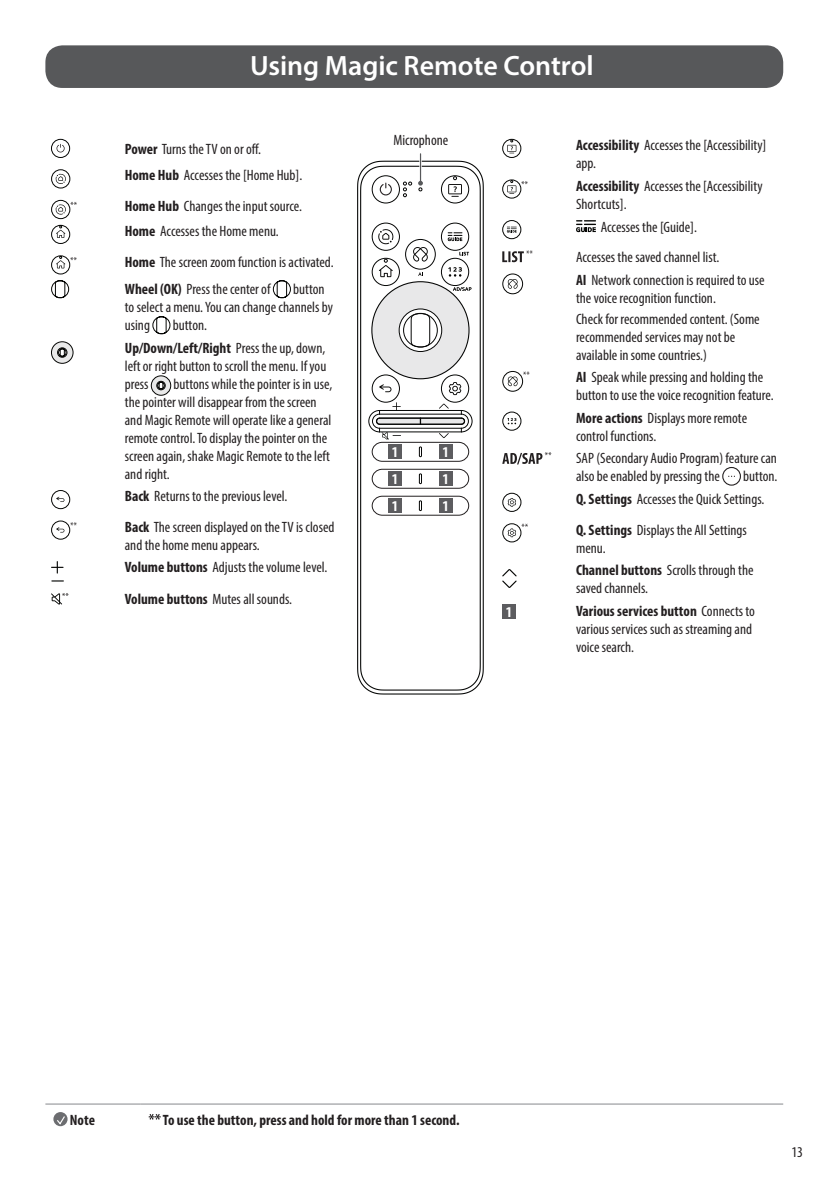
<style>
.page{position:relative;width:840px;height:1191px;background:#fff}
.page>*{position:absolute;margin:0;border:0;box-sizing:border-box;transform-origin:0 0}
.t1{font:600 28px "Myriad Pro";color:#fff}
.t2{font:condensed 15px/18px "Myriad Pro";color:#231f20}
.t3{font:700 condensed 15px "Myriad Pro";color:#231f20}
.t4{font:700 condensed 15px/26.6px "Myriad Pro";color:#fff}
.s1{font-weight:700}
</style>
<div class="page">
<div style="left:45px;top:45px;width:737px;height:43px;background:#57585a;border-radius:17px"></div>
<div style="left:51px;top:139px;width:19px;height:19px;border:1px solid #050604;border-radius:50%"></div>
<svg style="left:56px;top:144px;width:9px;height:8px"></svg>
<div style="left:51px;top:169px;width:19px;height:19px;border:1px solid #050604;border-radius:50%"></div>
<svg style="left:55px;top:173px;width:11px;height:11px"></svg>
<div style="left:51px;top:200px;width:19px;height:19px;border:1px solid #050604;border-radius:50%"></div>
<svg style="left:55px;top:202px;width:22px;height:12px"></svg>
<svg style="left:51px;top:224px;width:20px;height:20px"></svg>
<svg style="left:51px;top:255px;width:26px;height:44px"></svg>
<svg style="left:272px;top:280px;width:19px;height:19px"></svg>
<svg style="left:152px;top:316px;width:19px;height:19px"></svg>
<svg style="left:51px;top:342px;width:22px;height:21px"></svg>
<div style="left:51px;top:341px;width:22px;height:23px;border:1px solid #050604;border-radius:50%"></div>
<div style="left:57px;top:347px;width:10px;height:10px;border:1px solid #050604;border-radius:50%"></div>
<svg style="left:58px;top:348px;width:8px;height:9px"></svg>
<svg style="left:151px;top:376px;width:20px;height:19px"></svg>
<div style="left:151px;top:375px;width:20px;height:21px;border:1px solid #050604;border-radius:50%"></div>
<div style="left:156px;top:381px;width:9px;height:9px;border:1px solid #050604;border-radius:50%"></div>
<svg style="left:157px;top:382px;width:8px;height:7px"></svg>
<div style="left:51px;top:490px;width:19px;height:19px;border:1px solid #050604;border-radius:50%"></div>
<svg style="left:56px;top:497px;width:8px;height:5px"></svg>
<div style="left:51px;top:520px;width:19px;height:19px;border:1px solid #050604;border-radius:50%"></div>
<svg style="left:56px;top:527px;width:8px;height:5px"></svg>
<svg style="left:70px;top:522px;width:7px;height:3px"></svg>
<svg style="left:51px;top:580px;width:13px;height:1px"></svg>
<svg style="left:51px;top:561px;width:12px;height:12px"></svg>
<svg style="left:51px;top:593px;width:18px;height:11px"></svg>
<svg style="left:357px;top:160px;width:127px;height:535px"></svg>
<div style="left:405px;top:239px;width:30px;height:30px;border:1px solid #050605;border-radius:50%"></div>
<svg style="left:412px;top:247px;width:16px;height:14px"></svg>
<div style="left:441px;top:375px;width:27px;height:27px;border:1px solid #050605;border-radius:50%"></div>
<svg style="left:448px;top:382px;width:13px;height:13px"></svg>
<div style="left:441px;top:258px;width:27px;height:28px;border:1px solid #050605;border-radius:50%"></div>
<svg style="left:448px;top:267px;width:13px;height:10px"></svg>
<div style="left:371px;top:258px;width:28px;height:28px;border:1px solid #050605;border-radius:50%"></div>
<svg style="left:378px;top:259px;width:14px;height:18px"></svg>
<svg style="left:379px;top:384px;width:12px;height:8px"></svg>
<div style="left:371px;top:175px;width:28px;height:28px;border:1px solid #050605;border-radius:50%"></div>
<svg style="left:379px;top:183px;width:12px;height:12px"></svg>
<div style="left:371px;top:223px;width:28px;height:28px;border:1px solid #050605;border-radius:50%"></div>
<svg style="left:377px;top:229px;width:16px;height:15px"></svg>
<div style="left:441px;top:223px;width:27px;height:28px;border:1px solid #050605;border-radius:50%"></div>
<svg style="left:447px;top:232px;width:15px;height:9px"></svg>
<svg style="left:459px;top:252px;width:10px;height:3px"></svg>
<svg style="left:418px;top:272px;width:5px;height:4px"></svg>
<svg style="left:452px;top:287px;width:19px;height:4px"></svg>
<div style="left:441px;top:175px;width:27px;height:28px;border:1px solid #050605;border-radius:50%"></div>
<svg style="left:448px;top:176px;width:13px;height:21px"></svg>
<svg style="left:368px;top:402px;width:104px;height:60px"></svg>
<div style="left:388px;top:445px;width:13px;height:14px;background:#5c5c5f"></div>
<div style="left:439px;top:445px;width:13px;height:14px;background:#5c5c5f"></div>
<div style="left:439px;top:471px;width:13px;height:15px;background:#5c5c5f"></div>
<div style="left:388px;top:498px;width:13px;height:14px;background:#5c5c5f"></div>
<div style="left:388px;top:471px;width:13px;height:15px;background:#5c5c5f"></div>
<div style="left:439px;top:498px;width:13px;height:14px;background:#5c5c5f"></div>
<hr style="left:419px;top:154px;width:2px;height:29px;background:#57585a">
<svg style="left:403px;top:180px;width:20px;height:17px"></svg>
<div style="left:502px;top:139px;width:19px;height:19px;border:1px solid #050604;border-radius:50%"></div>
<svg style="left:507px;top:139px;width:9px;height:15px"></svg>
<div style="left:502px;top:179px;width:19px;height:19px;border:1px solid #050604;border-radius:50%"></div>
<svg style="left:507px;top:180px;width:20px;height:14px"></svg>
<div style="left:502px;top:220px;width:19px;height:19px;border:1px solid #050604;border-radius:50%"></div>
<svg style="left:506px;top:227px;width:10px;height:5px"></svg>
<svg style="left:576px;top:220px;width:19px;height:12px"></svg>
<svg style="left:502px;top:250px;width:30px;height:12px"></svg>
<div style="left:502px;top:273px;width:21px;height:21px;border:1px solid #050604;border-radius:50%"></div>
<svg style="left:507px;top:279px;width:10px;height:10px"></svg>
<div style="left:502px;top:371px;width:21px;height:21px;border:1px solid #050604;border-radius:50%"></div>
<svg style="left:507px;top:376px;width:10px;height:10px"></svg>
<svg style="left:523px;top:371px;width:6px;height:4px"></svg>
<div style="left:502px;top:411px;width:19px;height:20px;border:1px solid #050604;border-radius:50%"></div>
<svg style="left:507px;top:418px;width:9px;height:6px"></svg>
<svg style="left:502px;top:452px;width:49px;height:12px"></svg>
<div style="left:721px;top:467px;width:19px;height:18px;border:1px solid #231f20;border-radius:50%"></div>
<div style="left:502px;top:493px;width:19px;height:19px;border:1px solid #050604;border-radius:50%"></div>
<svg style="left:507px;top:498px;width:9px;height:8px"></svg>
<div style="left:502px;top:523px;width:19px;height:19px;border:1px solid #050604;border-radius:50%"></div>
<svg style="left:507px;top:523px;width:20px;height:14px"></svg>
<svg style="left:502px;top:569px;width:14px;height:19px"></svg>
<div style="left:502px;top:604px;width:13px;height:14px;background:#5c5c5f"></div>
<hr style="left:45px;top:1103px;width:96px;height:1px;background:#87898c">
<hr style="left:141px;top:1103px;width:641px;height:1px;background:#87898c">
<div style="left:53px;top:1112px;width:14px;height:14px;background:#6c6d70;border-radius:50%"></div>
<svg style="left:56px;top:1116px;width:10px;height:9px"></svg>
<svg style="left:149px;top:1114px;width:11px;height:5px"></svg>
<p class="t1" style="left:250px;top:48px;width:345px">Using Magic Remote Control</p>
<p class="t2" style="left:125px;top:136px;width:179px;line-height:26.4px"><span class="s1">Power</span> Turns the TV on or off.<br><span class="s1">Home Hub</span> Accesses the [Home Hub].</p>
<p class="t2" style="left:125px;top:193px;width:179px;line-height:25px"><span class="s1">Home Hub</span> Changes the input source.<br><span class="s1">Home</span> Accesses the Home menu.</p>
<p class="t2" style="left:125px;top:248px;width:210px;line-height:27.4px"><span class="s1">Home</span> The screen zoom function is activated.<br><span class="s1">Wheel (OK)</span> Press the center of</p>
<p class="t2" style="left:125px;top:280px;width:209px;text-indent:168px">button to select a menu. You can change channels by using</p>
<p class="t2" style="left:125px;top:313px;width:202px;line-height:22.6px;text-indent:48px">button.<br><span class="s1">Up/Down/Left/Right</span> Press the up, down,</p>
<p class="t2" style="left:125px;top:356px;width:203px">left or right button to scroll the menu. If you press</p>
<p class="t2" style="left:125px;top:374px;width:209px;text-indent:49px">buttons while the pointer is in use, the pointer will disappear from the screen and Magic Remote will operate like a general remote control. To display the pointer on the screen again, shake Magic Remote to the left and right.</p>
<p class="t2" style="left:125px;top:481px;width:211px;line-height:30.6px"><span class="s1">Back</span> Returns to the previous level.<br><span class="s1">Back</span> The screen displayed on the TV is closed</p>
<p class="t2" style="left:125px;top:533px;width:204px;line-height:22.6px">and the home menu appears.<br><span class="s1">Volume buttons</span> Adjusts the volume level.</p>
<p class="t2" style="left:125px;top:590px;width:169px"><span class="s1">Volume buttons</span> Mutes all sounds.</p>
<p class="t2" style="left:393px;top:130px;width:56px">Microphone</p>
<p class="t2" style="left:575px;top:136px;width:192px"><span class="s1">Accessibility</span> Accesses the [Accessibility] app.</p>
<p class="t2" style="left:575px;top:177px;width:188px"><span class="s1">Accessibility</span> Accesses the [Accessibility<br>Shortcuts].</p>
<p class="t2" style="left:575px;top:212px;width:145px;line-height:29.8px;text-align:center">Accesses the [Guide].<br>Accesses the saved channel list.</p>
<p class="t2" style="left:575px;top:270px;width:190px"><span class="s1">AI</span> Network connection is required to use the voice recognition function.</p>
<p class="t2" style="left:575px;top:309px;width:185px">Check for recommended content. (Some recommended services may not be available in some countries.)</p>
<p class="t2" style="left:575px;top:368px;width:199px"><span class="s1">AI</span> Speak while pressing and holding the button to use the voice recognition feature.</p>
<p class="t2" style="left:575px;top:409px;width:172px"><span class="s1">More actions</span> Displays more remote control functions.</p>
<p class="t2" style="left:575px;top:449px;width:202px">SAP (Secondary Audio Program) feature can also be enabled by pressing the</p>
<p class="t4" style="left:391px;top:439px;width:8px">1</p>
<p class="t4" style="left:442px;top:439px;width:8px">1<br>1</p>
<p class="t4" style="left:391px;top:492px;width:8px">1</p>
<p class="t2" style="left:575px;top:465px;width:203px;line-height:22.6px;text-indent:167px">button.<br><span class="s1">Q. Settings</span> Accesses the Quick Settings.</p>
<p class="t2" style="left:575px;top:520px;width:172px"><span class="s1">Q. Settings</span> Displays the All Settings menu.</p>
<p class="t2" style="left:575px;top:561px;width:179px"><span class="s1">Channel buttons</span> Scrolls through the saved channels.</p>
<p class="t4" style="left:391px;top:465px;width:8px">1</p>
<p class="t4" style="left:442px;top:492px;width:8px">1</p>
<p class="t4" style="left:505px;top:598px;width:8px">1</p>
<p class="t2" style="left:575px;top:601px;width:180px"><span class="s1">Various services button</span> Connects to various services such as streaming and voice search.</p>
<p class="t3" style="left:70px;top:1110px;width:26px">Note</p>
<p class="t3" style="left:163px;top:1110px;width:298px">To use the button, press and hold for more than 1 second.</p>
<p class="t2" style="left:791px;top:1142px;width:13px">13</p>
</div>
